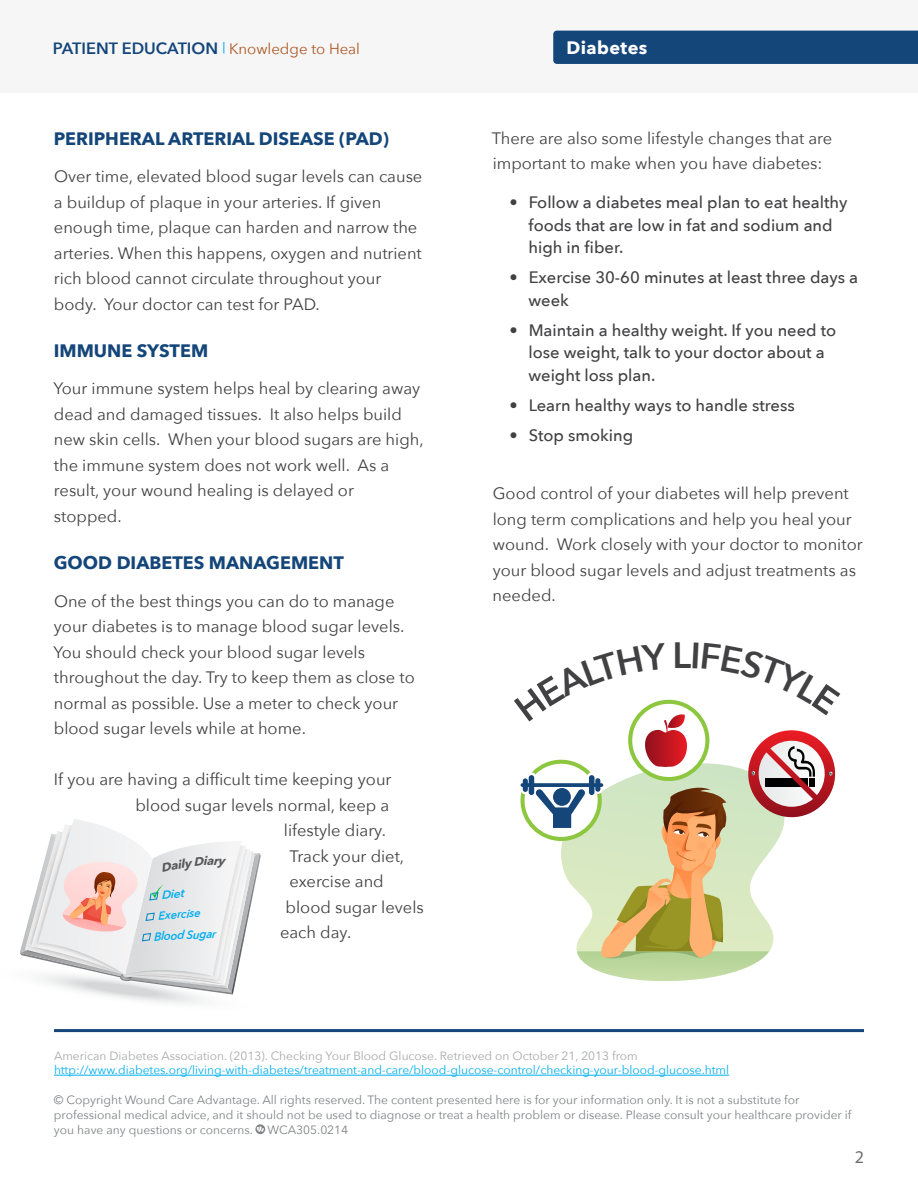
<style>
.page{position:relative;width:918px;height:1188px;background:#fff}
.page>*{position:absolute;margin:0;border:0;box-sizing:border-box;transform-origin:0 0}
.t1{font:600 36.6px "Avenir Next";color:#414042}
.t2{font:700 18px "Avenir Next";color:#15467a}
.t3{font:700 18px "Avenir Next";letter-spacing:.025em;color:#fff}
.t4{font:18px "Myriad Pro";color:#6d6e71}
.t5{font:16.5px/25.5px "Avenir Next";color:#414042}
.t6{font:500 16.5px/22.5px "Avenir Next";color:#414042}
.t7{font:600 16.35px "Avenir Next";color:#15467a}
.t8{font:12px/15px "Avenir Next";color:#808285}
.t9{font:12px "Avenir Next";color:#00aeef}
.t10{font:12px "Avenir Next";color:#a7a9ac}
.t11{font:italic 700 12px "Avenir Next";color:#58595b}
.t12{font:italic 600 11.85px "Avenir Next";color:#00aeef;scale:.96 1}
.s1{font-weight:400;font-size:15px;color:#ac5926}
</style>
<div class="page">
<div style="left:0;top:0;width:918px;height:93px;background:#f6f6f6"></div>
<div style="left:553px;top:31px;width:365px;height:33px;background:#15467a"></div>
<hr style="left:54px;top:1075px;width:675px;height:1px;background:#00aeef">
<hr style="left:54px;top:1029px;width:810px;height:3px;background:#15467a">
<svg style="left:255px;top:1124px;width:10px;height:10px"></svg>
<svg style="left:256px;top:1126px;width:8px;height:6px"></svg>
<svg style="left:520px;top:699px;width:316px;height:282px"></svg>
<svg style="left:19px;top:819px;width:242px;height:185px"></svg>
<p class="t7" style="left:53px;top:34px;width:309px">PATIENT EDUCATION <span class="s1">Knowledge to Heal</span></p>
<p class="t3" style="left:566px;top:32px;width:83px">Diabetes</p>
<p class="t2" style="left:54px;top:123px;width:337px">PERIPHERAL ARTERIAL DISEASE (PAD)</p>
<p class="t5" style="left:54px;top:163px;width:370px">Over time, elevated blood sugar levels can cause a buildup of plaque in your arteries. If given enough time, plaque can harden and narrow the arteries. When this happens, oxygen and nutrient rich blood cannot circulate throughout your body. Your doctor can test for PAD.</p>
<p class="t2" style="left:54px;top:335px;width:156px">IMMUNE SYSTEM</p>
<p class="t5" style="left:53px;top:375px;width:372px">Your immune system helps heal by clearing away dead and damaged tissues. It also helps build new skin cells. When your blood sugars are high, the immune system does not work well. As a result, your wound healing is delayed or stopped.</p>
<p class="t2" style="left:54px;top:547px;width:291px">GOOD DIABETES MANAGEMENT</p>
<p class="t5" style="left:53px;top:587px;width:363px">One of the best things you can do to manage your diabetes is to manage blood sugar levels.<br>You should check your blood sugar levels throughout the day. Try to keep them as close to normal as possible. Use a meter to check your blood sugar levels while at home.</p>
<p class="t5" style="left:54px;top:766px;width:339px">If you are having a difficult time keeping your</p>
<p class="t5" style="left:135px;top:791px;width:255px">blood sugar levels normal, keep a</p>
<p class="t5" style="left:284px;top:817px;width:104px">lifestyle diary.</p>
<p class="t5" style="left:290px;top:842px;width:116px">Track your diet,</p>
<p class="t5" style="left:289px;top:868px;width:96px">exercise and</p>
<p class="t5" style="left:286px;top:893px;width:140px">blood sugar levels</p>
<p class="t5" style="left:280px;top:919px;width:73px">each day.</p>
<p class="t11" style="left:218px;top:850px;width:8px">y</p>
<p class="t12" style="left:212px;top:924px;width:8px">r</p>
<p class="t5" style="left:492px;top:124px;width:342px">There are also some lifestyle changes that are important to make when you have diabetes:</p>
<p class="t6" style="left:529px;top:191px;width:321px;text-indent:-19px">• Follow a diabetes meal plan to eat healthy foods that are low in fat and sodium and high in fiber.</p>
<p class="t6" style="left:529px;top:266px;width:331px;text-indent:-19px">• Exercise 30-60 minutes at least three days a week</p>
<p class="t6" style="left:529px;top:318px;width:309px;text-indent:-19px">• Maintain a healthy weight. If you need to lose weight, talk to your doctor about a weight loss plan.</p>
<p class="t6" style="left:509px;top:393px;width:287px">• Learn healthy ways to handle stress</p>
<p class="t6" style="left:509px;top:423px;width:125px">• Stop smoking</p>
<p class="t5" style="left:493px;top:480px;width:372px">Good control of your diabetes will help prevent long term complications and help you heal your wound. Work closely with your doctor to monitor your blood sugar levels and adjust treatments as needed.</p>
<h1 class="t1" style="left:672px;top:624px;width:20px">L</h1>
<p class="t10" style="left:54px;top:1046px;width:585px">American Diabetes Association. (2013). Checking Your Blood Glucose. Retrieved on October 21, 2013 from</p>
<p class="t9" style="left:54px;top:1060px;width:677px">http://www.diabetes.org/living-with-diabetes/treatment-and-care/blood-glucose-control/checking-your-blood-glucose.html</p>
<p class="t8" style="left:54px;top:1092px;width:799px">© Copyright Wound Care Advantage. All rights reserved. The content presented here is for your information only. It is not a substitute for professional medical advice, and it should not be used to diagnose or treat a health problem or disease. Please consult your healthcare provider if you have any questions or concerns. WCA305.0214</p>
<p class="t4" style="left:855px;top:1145px;width:11px">2</p>
</div>
